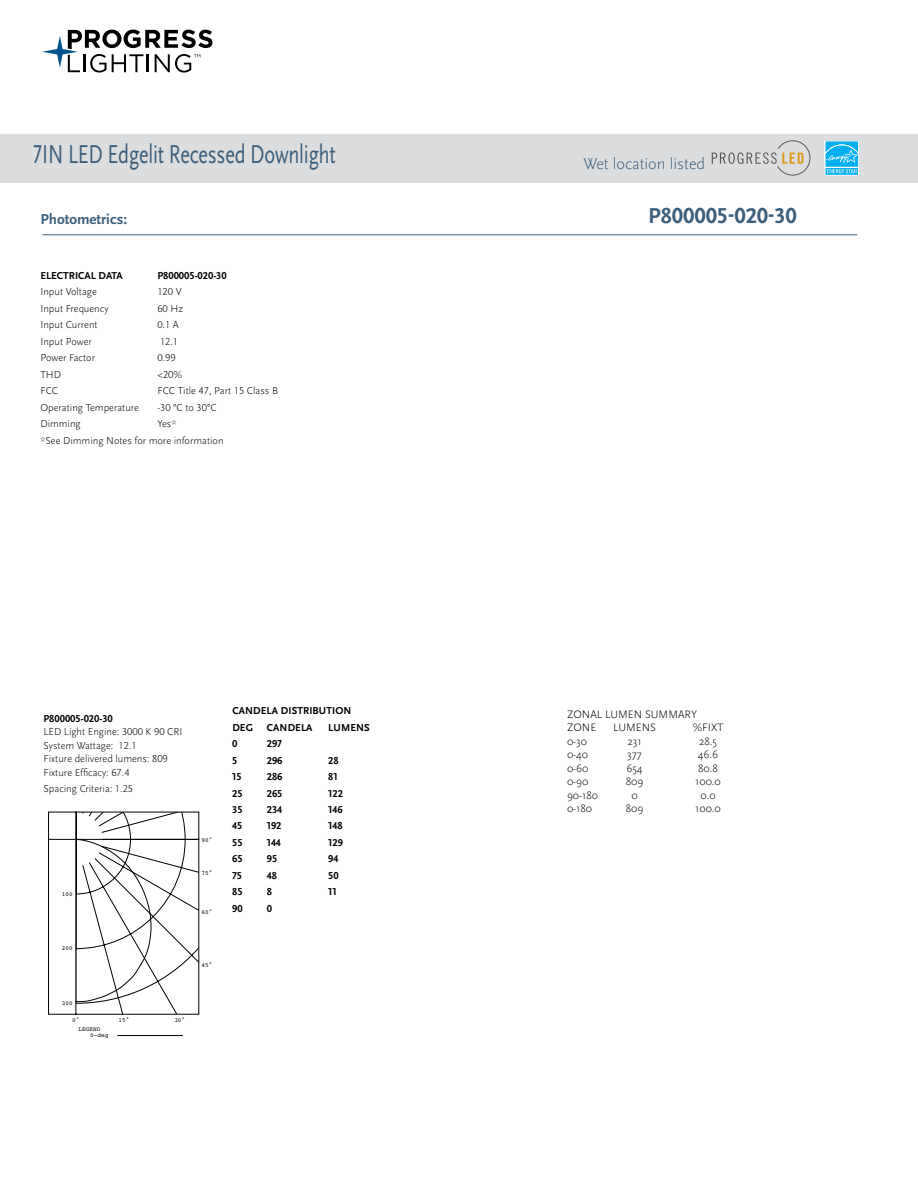
<style>
.page{position:relative;width:918px;height:1188px;background:#fff}
.page>*{position:absolute;margin:0;border:0;box-sizing:border-box;transform-origin:0 0}
.t1{font:27px "Scala Sans Pro";letter-spacing:-.01em;color:#3b5e7b;scale:.75 1}
.t2{font:700 22.5px "Scala Sans Pro";color:#3b5e7b}
.t3{font:300 16.5px "Scala Sans Pro";color:#3b5e7b}
.t4{font:700 15px "Scala Sans Pro";color:#3b5e7b}
.t5{font:300 11.25px/13.5px "Scala Sans Pro";color:#000}
.t6{font:300 10.5px/13.5px "Scala Sans Pro";color:#000}
.t7{font:700 10.5px/16.5px "Scala Sans Pro";color:#000}
.t8{font:6px/6.6px "Courier";color:#000}
</style>
<div class="page">
<svg style="left:42px;top:30px;width:170px;height:43px"></svg>
<div style="left:0;top:134px;width:918px;height:49px;background:#dcddde"></div>
<svg style="left:712px;top:141px;width:98px;height:34px"></svg>
<hr style="left:42px;top:235px;width:815px;height:1px;background:#3b5e7b">
<svg style="left:825px;top:141px;width:34px;height:35px"></svg>
<svg style="left:48px;top:811px;width:152px;height:204px"></svg>
<hr style="left:118px;top:1035px;width:64px;height:1px;background:#000">
<h1 class="t1" style="left:32px;top:138px;width:406px">7IN LED Edgelit Recessed Downlight</h1>
<h3 class="t4" style="left:40px;top:211px;width:88px">Photometrics:</h3>
<p class="t7" style="left:40px;top:267px;width:84px">ELECTRICAL DATA</p>
<p class="t7" style="left:157px;top:267px;width:71px">P800005-020-30</p>
<p class="t6" style="left:40px;top:285px;width:58px">Input Voltage</p>
<p class="t6" style="left:157px;top:285px;width:26px">120 V</p>
<p class="t6" style="left:40px;top:302px;width:70px">Input Frequency</p>
<p class="t6" style="left:157px;top:302px;width:27px">60 Hz</p>
<p class="t6" style="left:40px;top:318px;width:59px">Input Current</p>
<p class="t6" style="left:157px;top:318px;width:23px">0.1 A</p>
<p class="t6" style="left:40px;top:335px;width:53px">Input Power</p>
<p class="t6" style="left:160px;top:335px;width:20px">12.1</p>
<p class="t6" style="left:40px;top:351px;width:56px">Power Factor</p>
<p class="t6" style="left:157px;top:351px;width:20px">0.99</p>
<p class="t6" style="left:40px;top:368px;width:22px">THD</p>
<p class="t6" style="left:157px;top:368px;width:26px">&lt;20%</p>
<p class="t6" style="left:40px;top:384px;width:19px">FCC</p>
<p class="t6" style="left:157px;top:384px;width:122px">FCC Title 47, Part 15 Class B</p>
<p class="t6" style="left:40px;top:401px;width:100px">Operating Temperature</p>
<p class="t6" style="left:157px;top:401px;width:61px">-30 °C to 30°C</p>
<p class="t6" style="left:40px;top:417px;width:42px">Dimming</p>
<p class="t6" style="left:40px;top:416px;width:185px;line-height:16.5px;text-indent:117px">Yes*<br>*See Dimming Notes for more information</p>
<p class="t7" style="left:43px;top:710px;width:71px">P800005-020-30</p>
<p class="t6" style="left:43px;top:725px;width:140px">LED Light Engine: 3000 K 90 CRI<br>System Wattage: 12.1<br>Fixture delivered lumens: 809<br>Fixture Efficacy: 67.4</p>
<p class="t6" style="left:43px;top:782px;width:91px">Spacing Criteria: 1.25</p>
<p class="t8" style="left:62px;top:890px;width:12px">100</p>
<p class="t8" style="left:62px;top:945px;width:12px">200</p>
<p class="t8" style="left:62px;top:999px;width:12px">300</p>
<p class="t8" style="left:72px;top:1016px;width:9px">0˚</p>
<p class="t8" style="left:119px;top:1016px;width:12px">15˚</p>
<p class="t8" style="left:174px;top:1016px;width:12px">30˚</p>
<p class="t8" style="left:90px;top:1025px;width:20px;text-indent:-12px">LEGEND<br>0-deg</p>
<p class="t8" style="left:202px;top:836px;width:12px">90˚</p>
<p class="t8" style="left:202px;top:870px;width:12px">75˚</p>
<p class="t8" style="left:202px;top:909px;width:12px">60˚</p>
<p class="t8" style="left:202px;top:962px;width:12px">45˚</p>
<p class="t7" style="left:232px;top:702px;width:121px">CANDELA DISTRIBUTION<br>DEG</p>
<p class="t7" style="left:267px;top:719px;width:47px">CANDELA</p>
<p class="t7" style="left:328px;top:719px;width:43px">LUMENS</p>
<p class="t7" style="left:232px;top:735px;width:7px">0</p>
<p class="t7" style="left:267px;top:735px;width:17px">297</p>
<p class="t7" style="left:232px;top:752px;width:7px">5</p>
<p class="t7" style="left:267px;top:752px;width:17px">296</p>
<p class="t7" style="left:328px;top:752px;width:12px">28</p>
<p class="t7" style="left:232px;top:768px;width:11px">15</p>
<p class="t7" style="left:267px;top:768px;width:17px">286</p>
<p class="t7" style="left:328px;top:768px;width:11px">81</p>
<p class="t7" style="left:232px;top:785px;width:12px">25</p>
<p class="t7" style="left:267px;top:785px;width:17px">265</p>
<p class="t7" style="left:328px;top:785px;width:16px">122</p>
<p class="t7" style="left:232px;top:801px;width:12px">35</p>
<p class="t7" style="left:267px;top:801px;width:17px">234</p>
<p class="t7" style="left:328px;top:801px;width:16px">146</p>
<p class="t7" style="left:232px;top:818px;width:12px">45</p>
<p class="t7" style="left:267px;top:818px;width:16px">192</p>
<p class="t7" style="left:328px;top:818px;width:16px">148</p>
<p class="t7" style="left:232px;top:834px;width:12px">55</p>
<p class="t7" style="left:267px;top:834px;width:16px">144</p>
<p class="t7" style="left:328px;top:834px;width:16px">129</p>
<p class="t7" style="left:232px;top:851px;width:12px">65</p>
<p class="t7" style="left:267px;top:851px;width:12px">95</p>
<p class="t7" style="left:328px;top:851px;width:12px">94</p>
<p class="t7" style="left:232px;top:867px;width:11px">75</p>
<p class="t7" style="left:267px;top:867px;width:12px">48</p>
<p class="t7" style="left:328px;top:867px;width:12px">50</p>
<p class="t7" style="left:232px;top:884px;width:12px">85</p>
<p class="t7" style="left:267px;top:884px;width:7px">8</p>
<p class="t7" style="left:328px;top:884px;width:10px">11</p>
<p class="t7" style="left:232px;top:900px;width:12px">90</p>
<p class="t7" style="left:267px;top:900px;width:7px">0</p>
<h3 class="t3" style="left:583px;top:154px;width:123px">Wet location listed</h3>
<h2 class="t2" style="left:648px;top:202px;width:150px">P800005-020-30</h2>
<p class="t5" style="left:567px;top:707px;width:132px">ZONAL LUMEN SUMMARY<br>ZONE</p>
<p class="t5" style="left:613px;top:721px;width:44px">LUMENS</p>
<p class="t5" style="left:693px;top:721px;width:32px">%FIXT</p>
<p class="t5" style="left:567px;top:734px;width:22px">0-30</p>
<p class="t5" style="left:627px;top:734px;width:16px">231</p>
<p class="t5" style="left:699px;top:734px;width:20px">28.5</p>
<p class="t5" style="left:567px;top:748px;width:23px">0-40</p>
<p class="t5" style="left:627px;top:748px;width:16px">377</p>
<p class="t5" style="left:698px;top:748px;width:22px">46.6</p>
<p class="t5" style="left:567px;top:761px;width:23px">0-60</p>
<p class="t5" style="left:626px;top:761px;width:18px">654</p>
<p class="t5" style="left:698px;top:761px;width:21px">80.8</p>
<p class="t5" style="left:567px;top:775px;width:23px">0-90</p>
<p class="t5" style="left:626px;top:775px;width:19px">809</p>
<p class="t5" style="left:695px;top:775px;width:27px">100.0</p>
<p class="t5" style="left:567px;top:788px;width:33px">90-180</p>
<p class="t5" style="left:631px;top:788px;width:8px">0</p>
<p class="t5" style="left:700px;top:788px;width:17px">0.0</p>
<p class="t5" style="left:567px;top:802px;width:27px">0-180</p>
<p class="t5" style="left:626px;top:802px;width:19px">809</p>
<p class="t5" style="left:695px;top:802px;width:27px">100.0</p>
</div>
